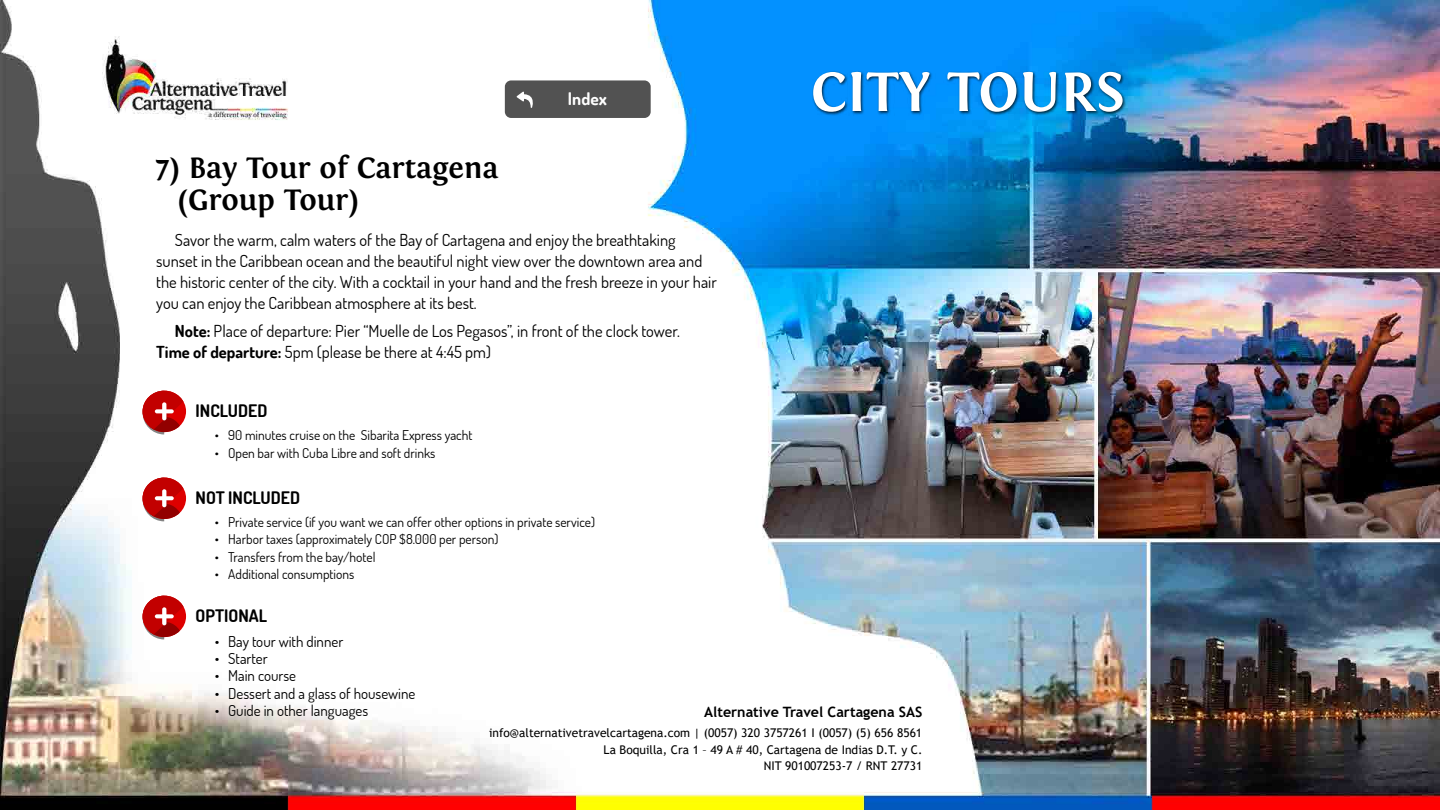
<style>
.page{position:relative;width:1440px;height:810px;background:#fff}
.page>*{position:absolute;margin:0;border:0;box-sizing:border-box;transform-origin:0 0}
.t1{font:700 57.75px "Fontin";color:#fff}
.t2{font:700 30.75px/32.2px "Fontin";color:#000}
.t3{font:700 17.4px "Dosis";color:#fff}
.t4{font:700 17.25px "Dosis";color:#000}
.t5{font:16.5px/21px "Dosis";color:#000}
.t6{font:15px "Dosis";color:#000}
.t7{font:700 14.25px "Trebuchet MS";color:#000}
.t8{font:13.5px "Dosis";color:#000}
.t9{font:12px/16.5px "Trebuchet MS";color:#000;text-align:right}
.s1{font-weight:700}
</style>
<div class="page">
<img style="left:0;top:0;width:1440px;height:810px">
<svg style="left:143px;top:391px;width:43px;height:43px"></svg>
<svg style="left:143px;top:478px;width:43px;height:43px"></svg>
<div style="left:505px;top:80px;width:146px;height:38px;background:#525252;border-radius:6px"></div>
<svg style="left:517px;top:91px;width:16px;height:17px"></svg>
<svg style="left:143px;top:596px;width:43px;height:43px"></svg>
<div style="left:812px;top:70px;width:314px;height:46px;background:#000;opacity:.75"></div>
<p class="t3" style="left:568px;top:87px;width:41px">Index</p>
<h2 class="t2" style="left:178px;top:151px;width:322px;text-indent:-23px">7) Bay Tour of Cartagena (Group Tour)</h2>
<p class="t5" style="left:156px;top:229px;width:562px;text-indent:19px">Savor the warm, calm waters of the Bay of Cartagena and enjoy the breathtaking sunset in the Caribbean ocean and the beautiful night view over the downtown area and the historic center of the city. With a cocktail in your hand and the fresh breeze in your hair you can enjoy the Caribbean atmosphere at its best.</p>
<p class="t5" style="left:156px;top:320px;width:525px;text-indent:19px"><span class="s1">Note:</span> Place of departure: Pier “Muelle de Los Pegasos”, in front of the clock tower.<br><span class="s1">Time of departure:</span> 5pm (please be there at 4:45 pm)</p>
<p class="t4" style="left:196px;top:399px;width:73px">INCLUDED</p>
<p class="t8" style="left:215px;top:427px;width:259px">• 90 minutes cruise on the Sibarita Express yacht</p>
<p class="t8" style="left:215px;top:444px;width:222px">• Open bar with Cuba Libre and soft drinks</p>
<p class="t4" style="left:196px;top:486px;width:106px">NOT INCLUDED</p>
<p class="t8" style="left:215px;top:513px;width:382px">• Private service (if you want we can offer other options in private service)</p>
<p class="t8" style="left:215px;top:531px;width:285px">• Harbor taxes (approximately COP $8.000 per person)</p>
<p class="t8" style="left:215px;top:548px;width:162px">• Transfers from the bay/hotel</p>
<p class="t8" style="left:215px;top:565px;width:141px">• Additional consumptions</p>
<p class="t4" style="left:196px;top:604px;width:73px">OPTIONAL</p>
<h1 class="t1" style="left:811px;top:60px;width:315px">CITY TOURS</h1>
<p class="t6" style="left:215px;top:632px;width:130px">• Bay tour with dinner</p>
<p class="t6" style="left:215px;top:649px;width:55px">• Starter</p>
<p class="t6" style="left:215px;top:666px;width:83px">• Main course</p>
<p class="t6" style="left:215px;top:683px;width:202px">• Dessert and a glass of housewine</p>
<p class="t6" style="left:215px;top:701px;width:155px">• Guide in other languages</p>
<p class="t7" style="left:704px;top:703px;width:220px">Alternative Travel Cartagena SAS</p>
<p class="t9" style="left:489px;top:725px;width:435px">info@alternativetravelcartagena.com | (0057) 320 3757261 I (0057) (5) 656 8561<br>La Boquilla, Cra 1 – 49 A # 40, Cartagena de Indias D.T. y C.<br>NIT 901007253-7 / RNT 27731</p>
</div>
